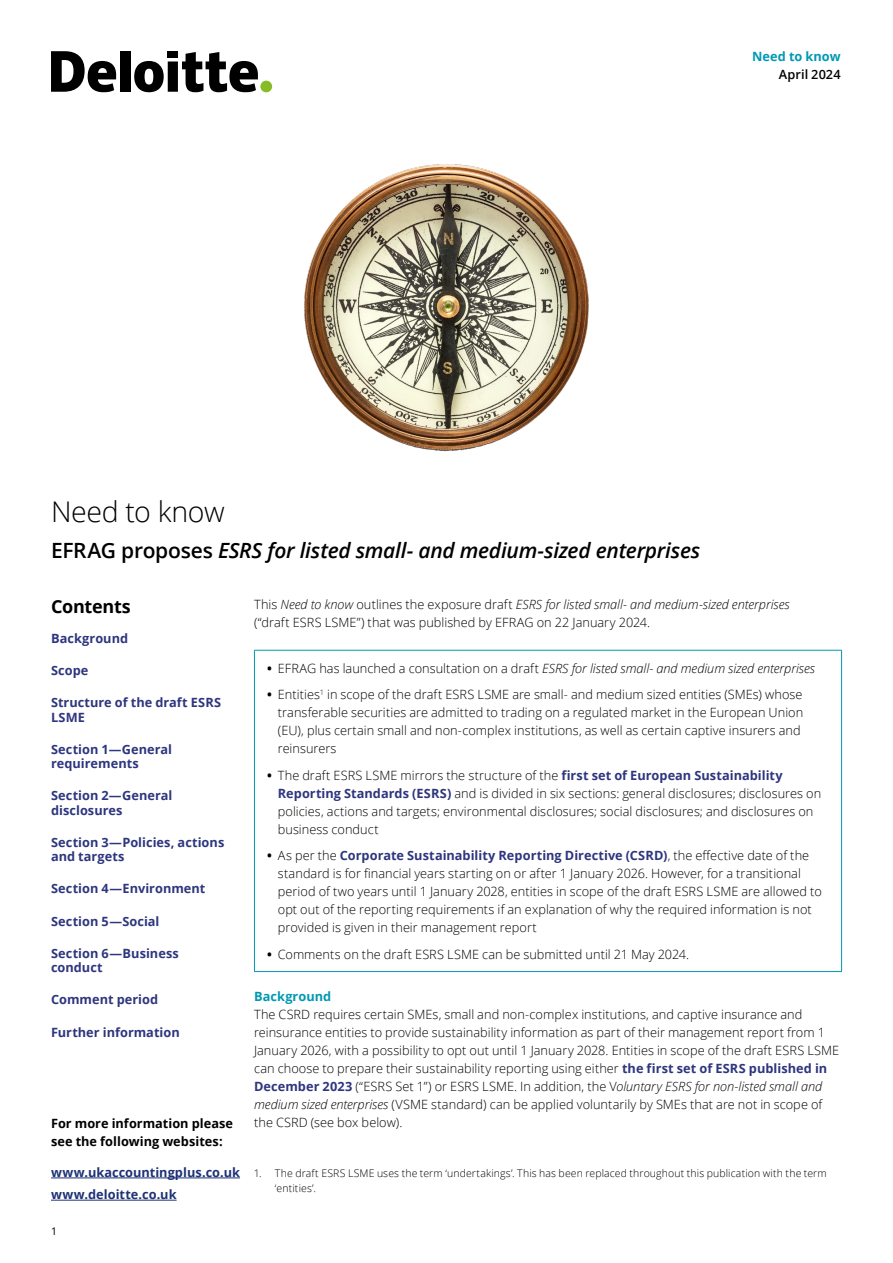
<style>
.page{position:relative;width:893px;height:1263px;background:#fff}
.page>*{position:absolute;margin:0;border:0;box-sizing:border-box;transform-origin:0 0}
.t1{font:300 28.5px "Open Sans";letter-spacing:-.015em;color:#000}
.t2{font:italic 600 21px "Open Sans";letter-spacing:-.015em;color:#000}
.t3{font:700 18px "Open Sans";letter-spacing:-.015em;color:#000}
.t4{font:300 12.75px/18px "Open Sans";letter-spacing:.005em;color:#000}
.t5{font:700 12.75px/14.2px "Open Sans";letter-spacing:.005em;color:#2d367e}
.t6{font:italic 300 12.75px "Open Sans";letter-spacing:-.005em;color:#000}
.t7{font:700 12.75px/18px "Open Sans";letter-spacing:.005em;color:#000}
.t8{font:700 12.75px/22.2px "Open Sans";color:#1d3176}
.t9{font:700 12.75px "Open Sans";letter-spacing:.005em;color:#0099b3}
.t10{font:600 12.75px "Open Sans";letter-spacing:.005em;color:#000}
.t11{font:300 10.5px/14.2px "Open Sans";letter-spacing:.01em;color:#000}
.t12{font:10.5px "Open Sans";color:#000}
.s1{font-style:normal}
.s2{font-style:italic}
.s3{font-weight:700;font-style:normal}
.s4{font-weight:700}
.s5{font-weight:700;color:#2d367e}
</style>
<div class="page">
<div style="left:260px;top:81px;width:12px;height:11px;background:#86bc25;border-radius:50%"></div>
<div style="left:120px;top:51px;width:10px;height:41px;background:#000"></div>
<div style="left:168px;top:51px;width:10px;height:7px;background:#000"></div>
<svg style="left:134px;top:52px;width:124px;height:40px"></svg>
<svg style="left:51px;top:51px;width:65px;height:41px"></svg>
<hr style="left:254px;top:650px;width:588px;height:1px;background:#0099b3">
<hr style="left:254px;top:651px;width:1px;height:320px;background:#0099b3">
<hr style="left:841px;top:651px;width:1px;height:320px;background:#0099b3">
<hr style="left:254px;top:971px;width:588px;height:1px;background:#0099b3">
<img style="left:304px;top:164px;width:285px;height:288px">
<hr style="left:51px;top:1177px;width:189px;height:1px;background:#1d3176">
<hr style="left:51px;top:1200px;width:126px;height:1px;background:#1d3176">
<p class="t9" style="left:752px;top:47px;width:90px">Need to know</p>
<p class="t10" style="left:779px;top:65px;width:63px">April 2024</p>
<h1 class="t1" style="left:51px;top:492px;width:175px">Need to know</h1>
<h2 class="t2" style="left:51px;top:536px;width:651px"><span class="s1">EFRAG proposes</span> ESRS for listed small- and medium-sized enterprises</h2>
<p class="t4" style="left:254px;top:595px;width:537px">This <span class="s2">Need to know</span> outlines the exposure draft <span class="s2">ESRS for listed small- and medium-sized enterprises </span>(“draft ESRS LSME”) that was published by EFRAG on 22 January 2024.</p>
<p class="t6" style="left:267px;top:659px;width:549px"><span class="s3">•</span> <span class="s1">EFRAG has launched a consultation on a draft</span> ESRS for listed small- and medium sized enterprises</p>
<p class="t4" style="left:278px;top:685px;width:527px;text-indent:-11px"><span class="s4">•</span> Entities<sup>1</sup> in scope of the draft ESRS LSME are small- and medium sized entities (SMEs) whose transferable securities are admitted to trading on a regulated market in the European Union (EU), plus certain small and non-complex institutions, as well as certain captive insurers and reinsurers</p>
<p class="t4" style="left:278px;top:766px;width:545px;text-indent:-11px"><span class="s4">•</span> The draft ESRS LSME mirrors the structure of the <span class="s5">first set of European Sustainability Reporting Standards (ESRS)</span> and is divided in six sections: general disclosures; disclosures on policies, actions and targets; environmental disclosures; social disclosures; and disclosures on business conduct</p>
<p class="t4" style="left:278px;top:846px;width:546px;text-indent:-11px"><span class="s4">•</span> As per the <span class="s5">Corporate Sustainability Reporting Directive (CSRD)</span>, the effective date of the standard is for financial years starting on or after 1 January 2026. However, for a transitional period of two years until 1 January 2028, entities in scope of the draft ESRS LSME are allowed to opt out of the reporting requirements if an explanation of why the required information is not provided is given in their management report</p>
<p class="t4" style="left:267px;top:945px;width:424px"><span class="s4">•</span> Comments on the draft ESRS LSME can be submitted until 21 May 2024.</p>
<p class="t9" style="left:254px;top:987px;width:79px">Background</p>
<p class="t4" style="left:254px;top:1005px;width:587px">The CSRD requires certain SMEs, small and non-complex institutions, and captive insurance and reinsurance entities to provide sustainability information as part of their management report from 1<br>January 2026, with a possibility to opt out until 1 January 2028. Entities in scope of the draft ESRS LSME can choose to prepare their sustainability reporting using either <span class="s5">the first set of ESRS published in December 2023</span> (“ESRS Set 1”) or ESRS LSME. In addition, the V<span class="s2">oluntary ESRS for non-listed small and medium sized enterprises</span> (VSME standard) can be applied voluntarily by SMEs that are not in scope of the CSRD (see box below).</p>
<h3 class="t3" style="left:51px;top:594px;width:81px">Contents</h3>
<p class="t5" style="left:51px;top:631px;width:79px">Background</p>
<p class="t5" style="left:51px;top:663px;width:39px">Scope</p>
<p class="t5" style="left:51px;top:695px;width:172px">Structure of the draft ESRS<br>LSME</p>
<p class="t5" style="left:51px;top:742px;width:123px">Section 1—General requirements</p>
<p class="t5" style="left:51px;top:788px;width:123px">Section 2—General disclosures</p>
<p class="t5" style="left:51px;top:835px;width:175px">Section 3—Policies, actions and targets</p>
<p class="t5" style="left:51px;top:881px;width:156px">Section 4—Environment</p>
<p class="t5" style="left:51px;top:913px;width:110px">Section 5—Social</p>
<p class="t5" style="left:51px;top:946px;width:129px">Section 6—Business conduct</p>
<p class="t5" style="left:51px;top:992px;width:109px">Comment period</p>
<p class="t5" style="left:51px;top:1024px;width:130px">Further information</p>
<p class="t7" style="left:51px;top:1114px;width:184px">For more information please see the following websites:</p>
<p class="t8" style="left:51px;top:1161px;width:190px">www.ukaccountingplus.co.uk www.deloitte.co.uk</p>
<p class="t11" style="left:275px;top:1166px;width:553px;text-indent:-21px">1. The draft ESRS LSME uses the term ‘undertakings’. This has been replaced throughout this publication with the term ‘entities’.</p>
<p class="t12" style="left:51px;top:1224px;width:8px">1</p>
</div>
